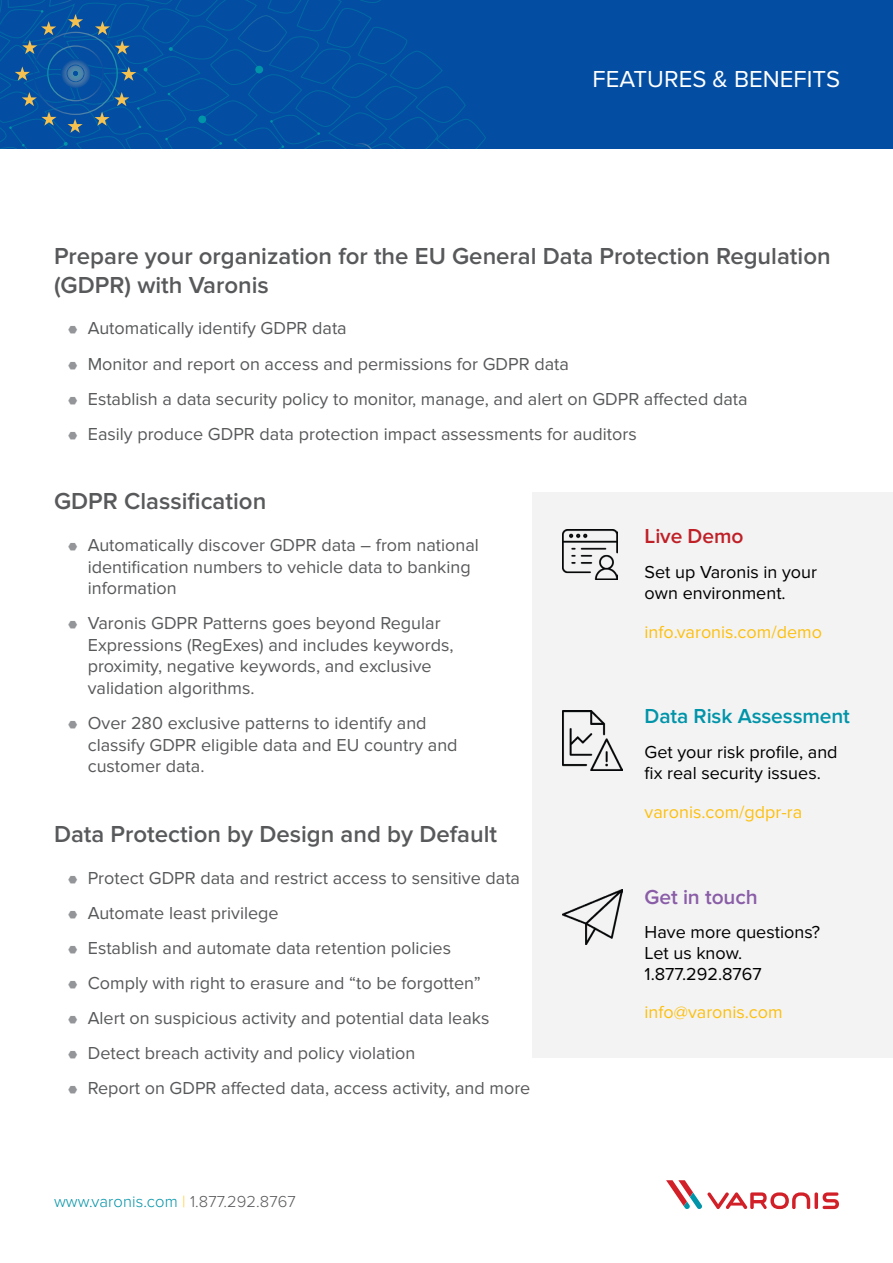
<style>
.page{position:relative;width:893px;height:1263px;background:#fff}
.page>*{position:absolute;margin:0;border:0;box-sizing:border-box;transform-origin:0 0}
.top_title_2{font:600 24px/28.8px "Proxima Nova";color:#58595b}
.t1{font:24px "Proxima Nova";color:#fff}
.t2{font:600 21px "Proxima Nova";letter-spacing:-.005em;color:#0094a9}
.t3{font:600 21px "Proxima Nova";letter-spacing:-.005em;color:#8a5da7}
.t4{font:600 21px "Proxima Nova";letter-spacing:-.005em;color:#bf2026}
.t5{font:18px/21.6px "Proxima Nova";color:#58595b}
.t6{font:18px/21px "Proxima Nova";color:#000}
.links{font:18px "Proxima Nova";color:#fdc010}
.t7{font:300 16.5px "Proxima Nova";letter-spacing:.005em;color:#0093a8}
.s1{color:#ffcd32}
.s2{color:#58595b}
</style>
<div class="page">
<div style="left:0;top:0;width:893px;height:149px;background:#034ea2"></div>
<svg style="left:0;top:0;width:486px;height:149px"></svg>
<div style="left:533px;top:492px;width:360px;height:566px;background:#f3f3f4"></div>
<img style="left:562px;top:530px;width:55px;height:50px">
<img style="left:562px;top:710px;width:60px;height:60px">
<img style="left:562px;top:889px;width:60px;height:55px">
<svg style="left:814px;top:1192px;width:4px;height:17px"></svg>
<svg style="left:823px;top:1192px;width:16px;height:17px"></svg>
<svg style="left:666px;top:1180px;width:144px;height:29px"></svg>
<p class="t1" style="left:593px;top:65px;width:249px">FEATURES &amp; BENEFITS</p>
<p class="top_title_2" style="left:54px;top:242px;width:778px">Prepare your organization for the EU General Data Protection Regulation (GDPR) with Varonis</p>
<p class="t5" style="left:88px;top:318px;width:261px">Automatically identify GDPR data</p>
<p class="t5" style="left:88px;top:353px;width:483px">Monitor and report on access and permissions for GDPR data</p>
<p class="t5" style="left:88px;top:388px;width:661px">Establish a data security policy to monitor, manage, and alert on GDPR affected data</p>
<p class="t5" style="left:88px;top:423px;width:550px">Easily produce GDPR data protection impact assessments for auditors</p>
<p class="top_title_2" style="left:54px;top:487px;width:214px">GDPR Classification</p>
<p class="t5" style="left:88px;top:534px;width:393px">Automatically discover GDPR data – from national identification numbers to vehicle data to banking information</p>
<p class="t5" style="left:88px;top:613px;width:367px">Varonis GDPR Patterns goes beyond Regular Expressions (RegExes) and includes keywords, proximity, negative keywords, and exclusive validation algorithms.</p>
<p class="t5" style="left:88px;top:713px;width:371px">Over 280 exclusive patterns to identify and classify GDPR eligible data and EU country and customer data.</p>
<p class="top_title_2" style="left:54px;top:820px;width:445px">Data Protection by Design and by Default</p>
<p class="t5" style="left:88px;top:867px;width:434px">Protect GDPR data and restrict access to sensitive data</p>
<p class="t5" style="left:88px;top:902px;width:193px">Automate least privilege</p>
<p class="t5" style="left:88px;top:937px;width:365px">Establish and automate data retention policies</p>
<p class="t5" style="left:88px;top:972px;width:395px">Comply with right to erasure and “to be forgotten”</p>
<p class="t5" style="left:88px;top:1007px;width:403px">Alert on suspicious activity and potential data leaks</p>
<p class="t5" style="left:88px;top:1042px;width:329px">Detect breach activity and policy violation</p>
<p class="t5" style="left:88px;top:1077px;width:444px">Report on GDPR affected data, access activity, and more</p>
<p class="t7" style="left:54px;top:1192px;width:243px">www.varonis.com <span class="s1">|</span> <span class="s2">1.877.292.8767</span></p>
<p class="t4" style="left:645px;top:524px;width:100px">Live Demo</p>
<p class="t6" style="left:645px;top:561px;width:174px">Set up Varonis in your own environment.</p>
<p class="links" style="left:645px;top:621px;width:179px">info.varonis.com/demo</p>
<p class="t2" style="left:645px;top:704px;width:207px">Data Risk Assessment</p>
<p class="t6" style="left:645px;top:741px;width:195px;line-height:21.6px">Get your risk profile, and fix real security issues.</p>
<p class="links" style="left:645px;top:802px;width:159px">varonis.com/gdpr-ra</p>
<p class="t3" style="left:645px;top:885px;width:115px">Get in touch</p>
<p class="t6" style="left:645px;top:922px;width:177px">Have more questions?<br>Let us know.</p>
<p class="t6" style="left:645px;top:964px;width:119px">1.877.292.8767</p>
<p class="links" style="left:645px;top:1001px;width:140px">info@varonis.com</p>
</div>
